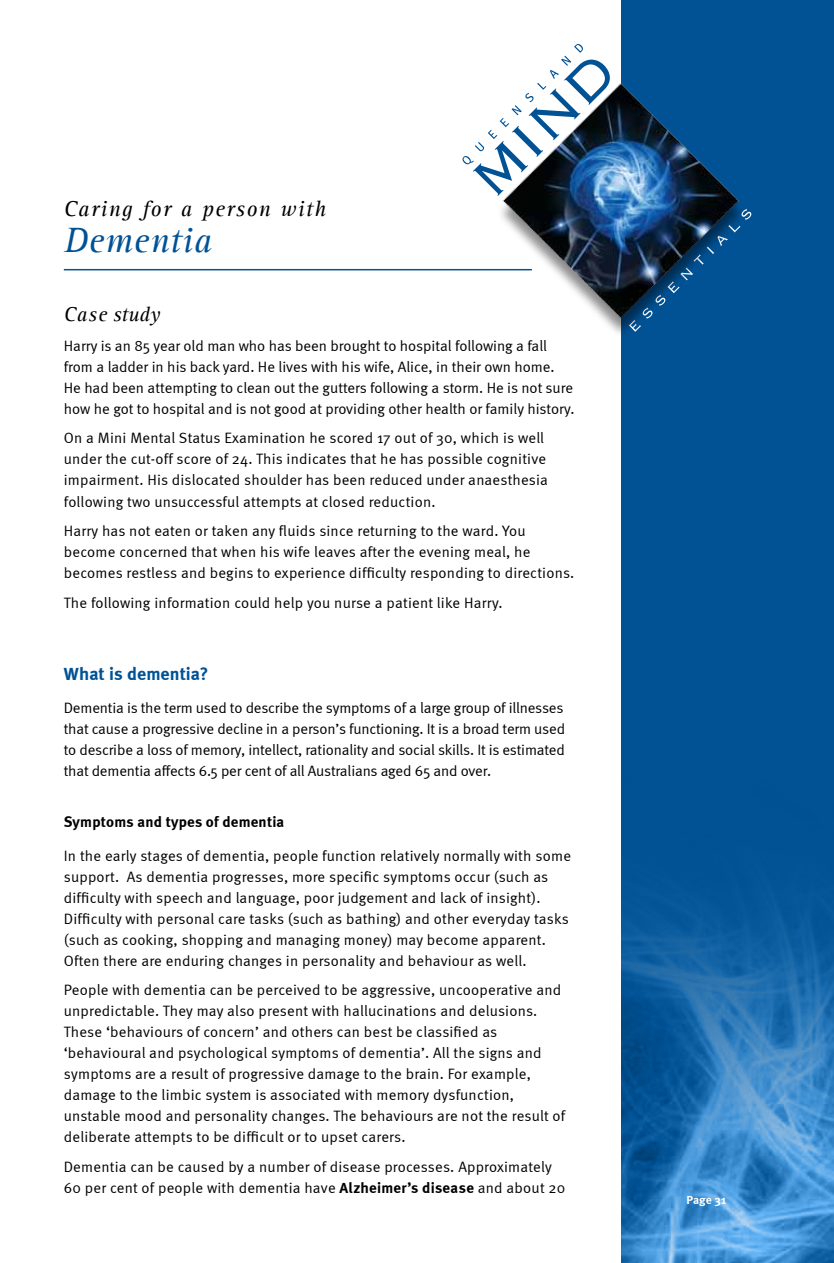
<style>
.page{position:relative;width:834px;height:1263px;background:#fff}
.page>*{position:absolute;margin:0;border:0;box-sizing:border-box;transform-origin:0 0}
.t1{font:italic 36px "Agfa Rotis Serif";letter-spacing:.025em;color:#005295}
.t2{font:italic 22.5px "Agfa Rotis Serif";letter-spacing:.06em;color:#000}
.t3{font:italic 21px "Agfa Rotis Serif";letter-spacing:.005em;color:#000}
.t4{font:700 18px "Meta";letter-spacing:.005em;color:#005295}
.t5{font:15px/21px "Meta Normal";letter-spacing:.015em;color:#000}
.t6{font:700 15px "Meta";letter-spacing:.015em;color:#000}
.t7{font:700 12px "Meta";letter-spacing:-.005em;color:#fff}
.s1{font-family:"Meta";font-weight:700}
</style>
<div class="page">
<img style="left:621px;top:0;width:212px;height:1263px">
<svg style="left:745px;top:209px;width:6px;height:123px"></svg>
<div style="left:494px;top:86px;width:251px;height:251px;background:#000;opacity:.45"></div>
<img style="left:494px;top:76px;width:248px;height:248px">
<hr style="left:64px;top:269px;width:467px;height:1px;background:#005295">
<svg style="left:462px;top:44px;width:148px;height:152px"></svg>
<h2 class="t2" style="left:64px;top:195px;width:264px">Caring for a person with</h2>
<h1 class="t1" style="left:64px;top:218px;width:149px">Dementia</h1>
<h3 class="t3" style="left:64px;top:302px;width:97px">Case study</h3>
<p class="t5" style="left:64px;top:335px;width:512px">Harry is an 85 year old man who has been brought to hospital following a fall from a ladder in his back yard. He lives with his wife, Alice, in their own home.<br>He had been attempting to clean out the gutters following a storm. He is not sure how he got to hospital and is not good at providing other health or family history.</p>
<p class="t5" style="left:64px;top:428px;width:485px">On a Mini Mental Status Examination he scored 17 out of 30, which is well under the cut-off score of 24. This indicates that he has possible cognitive impairment. His dislocated shoulder has been reduced under anaesthesia following two unsuccessful attempts at closed reduction.</p>
<p class="t5" style="left:64px;top:520px;width:512px">Harry has not eaten or taken any fluids since returning to the ward. You become concerned that when his wife leaves after the evening meal, he becomes restless and begins to experience difficulty responding to directions.</p>
<p class="t5" style="left:64px;top:592px;width:440px">The following information could help you nurse a patient like Harry.</p>
<p class="t4" style="left:64px;top:663px;width:146px">What is dementia?</p>
<p class="t5" style="left:64px;top:697px;width:502px;text-align:justify">Dementia is the term used to describe the symptoms of a large group of illnesses that cause a progressive decline in a person’s functioning. It is a broad term used to describe a loss of memory, intellect, rationality and social skills. It is estimated that dementia affects 6.5 per cent of all Australians aged 65 and over.</p>
<p class="t6" style="left:64px;top:813px;width:222px">Symptoms and types of dementia</p>
<p class="t5" style="left:64px;top:845px;width:508px">In the early stages of dementia, people function relatively normally with some support. As dementia progresses, more specific symptoms occur (such as difficulty with speech and language, poor judgement and lack of insight).<br>Difficulty with personal care tasks (such as bathing) and other everyday tasks (such as cooking, shopping and managing money) may become apparent.<br>Often there are enduring changes in personality and behaviour as well.</p>
<p class="t5" style="left:64px;top:979px;width:503px">People with dementia can be perceived to be aggressive, uncooperative and unpredictable. They may also present with hallucinations and delusions.<br>These ‘behaviours of concern’ and others can best be classified as ‘behavioural and psychological symptoms of dementia’. All the signs and symptoms are a result of progressive damage to the brain. For example, damage to the limbic system is associated with memory dysfunction, unstable mood and personality changes. The behaviours are not the result of deliberate attempts to be difficult or to upset carers.</p>
<p class="t5" style="left:64px;top:1156px;width:503px">Dementia can be caused by a number of disease processes. Approximately<br>60 per cent of people with dementia have <span class="s1">Alzheimer’s disease</span> and about 20</p>
<p class="t7" style="left:686px;top:1193px;width:41px">Page 31</p>
</div>
